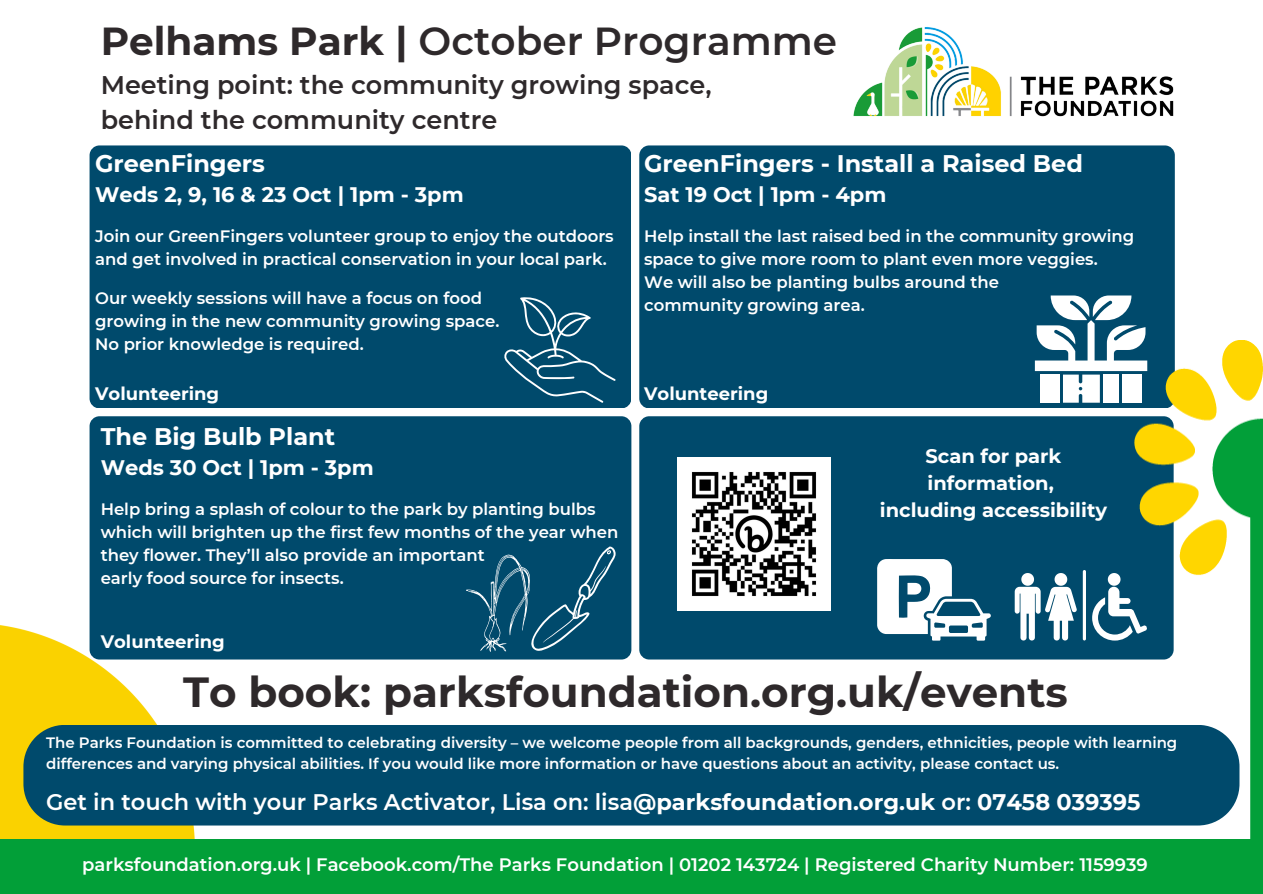
<style>
.page{position:relative;width:1263px;height:894px;background:#fff}
.page>*{position:absolute;margin:0;border:0;box-sizing:border-box;transform-origin:0 0}
.t1{font:700 42px "Montserrat";color:#2e292b}
.t2{font:600 39px "Montserrat";color:#2e292b}
.t3{font:600 25.5px/34.8px "Montserrat";color:#2e292b}
.t4{font:700 24px "Montserrat";color:#fff}
.t5{font:600 22.5px "Montserrat";color:#fff}
.t6{font:700 21px "Montserrat";color:#fff}
.t7{font:700 19.5px/27px "Montserrat";color:#fff;text-align:center}
.t8{font:600 18px "Montserrat";color:#fff}
.t9{font:700 18px "Montserrat";color:#fff}
.t10{font:600 16.5px/23px "Montserrat";color:#fff}
.t11{font:600 15px/21px "Montserrat";color:#fff}
.s1{font-weight:700}
</style>
<div class="page">
<div style="left:90px;top:416px;width:541px;height:243px;background:#004a6c;border-radius:10px"></div>
<img style="left:0;top:429px;width:518px;height:409px">
<div style="left:0;top:838px;width:1263px;height:55px;background:#029f38"></div>
<img style="left:853px;top:27px;width:321px;height:90px">
<div style="left:23px;top:724px;width:1111px;height:101px;background:#004a6c"></div>
<div style="left:639px;top:145px;width:536px;height:263px;background:#004a6c;border-radius:10px"></div>
<div style="left:90px;top:145px;width:541px;height:263px;background:#004a6c;border-radius:10px"></div>
<svg style="left:504px;top:297px;width:112px;height:105px"></svg>
<div style="left:639px;top:416px;width:535px;height:243px;background:#004a6c;border-radius:10px"></div>
<img style="left:1134px;top:340px;width:129px;height:498px">
<svg style="left:677px;top:457px;width:314px;height:183px"></svg>
<hr style="left:1083px;top:570px;width:3px;height:70px;background:#fff;border-radius:2px">
<svg style="left:1092px;top:572px;width:55px;height:68px"></svg>
<svg style="left:1015px;top:573px;width:62px;height:67px"></svg>
<svg style="left:1035px;top:295px;width:112px;height:107px"></svg>
<div style="left:1103px;top:374px;width:16px;height:28px;background:#fff"></div>
<div style="left:1123px;top:374px;width:19px;height:28px;background:#fff"></div>
<svg style="left:466px;top:546px;width:150px;height:105px"></svg>
<p class="t2" style="left:101px;top:17px;width:738px"><span class="s1">Pelhams Park |</span> October Programme</p>
<p class="t3" style="left:101px;top:67px;width:612px">Meeting point: the community growing space, behind the community centre</p>
<p class="t4" style="left:95px;top:148px;width:171px">GreenFingers</p>
<p class="t6" style="left:95px;top:181px;width:370px">Weds 2, 9, 16 &amp; 23 Oct | 1pm - 3pm</p>
<p class="t10" style="left:95px;top:224px;width:520px">Join our GreenFingers volunteer group to enjoy the outdoors and get involved in practical conservation in your local park.</p>
<p class="t10" style="left:95px;top:286px;width:388px">Our weekly sessions will have a focus on food</p>
<h4 class="t10" style="left:95px;top:309px;width:406px">growing in the new community growing space.</h4>
<p class="t10" style="left:95px;top:332px;width:270px">No prior knowledge is required.</p>
<h2 class="t9" style="left:95px;top:382px;width:126px">Volunteering</h2>
<p class="t4" style="left:101px;top:421px;width:236px">The Big Bulb Plant</p>
<p class="t6" style="left:101px;top:454px;width:275px">Weds 30 Oct | 1pm - 3pm</p>
<h4 class="t10" style="left:101px;top:497px;width:519px">Help bring a splash of colour to the park by planting bulbs which will brighten up the first few months of the year when they flower. They’ll also provide an important</h4>
<p class="t10" style="left:101px;top:566px;width:244px">early food source for insects.</p>
<p class="t9" style="left:101px;top:630px;width:126px">Volunteering</p>
<p class="t4" style="left:644px;top:148px;width:440px">GreenFingers - Install a Raised Bed</p>
<p class="t6" style="left:644px;top:181px;width:244px">Sat 19 Oct | 1pm - 4pm</p>
<h4 class="t10" style="left:644px;top:224px;width:492px">Help install the last raised bed in the community growing space to give more room to plant even more veggies.</h4>
<p class="t10" style="left:644px;top:270px;width:356px">We will also be planting bulbs around the</p>
<p class="t10" style="left:644px;top:293px;width:222px">community growing area.</p>
<h3 class="t9" style="left:644px;top:382px;width:126px">Volunteering</h3>
<p class="t7" style="left:880px;top:442px;width:229px">Scan for park information, including accessibility</p>
<p class="t1" style="left:183px;top:665px;width:886px">To book: parksfoundation.org.uk/events</p>
<h3 class="t11" style="left:46px;top:731px;width:1133px">The Parks Foundation is committed to celebrating diversity – we welcome people from all backgrounds, genders, ethnicities, people with learning differences and varying physical abilities. If you would like more information or have questions about an activity, please contact us.</h3>
<p class="t5" style="left:46px;top:788px;width:1096px">Get in touch with your Parks Activator, Lisa on: lisa<span class="s1">@parksfoundation.org.uk</span> or: <span class="s1">07458 039395</span></p>
<h4 class="t8" style="left:82px;top:853px;width:1067px">parksfoundation.org.uk | Facebook.com/The Parks Foundation | 01202 143724 | Registered Charity Number: 1159939</h4>
</div>
